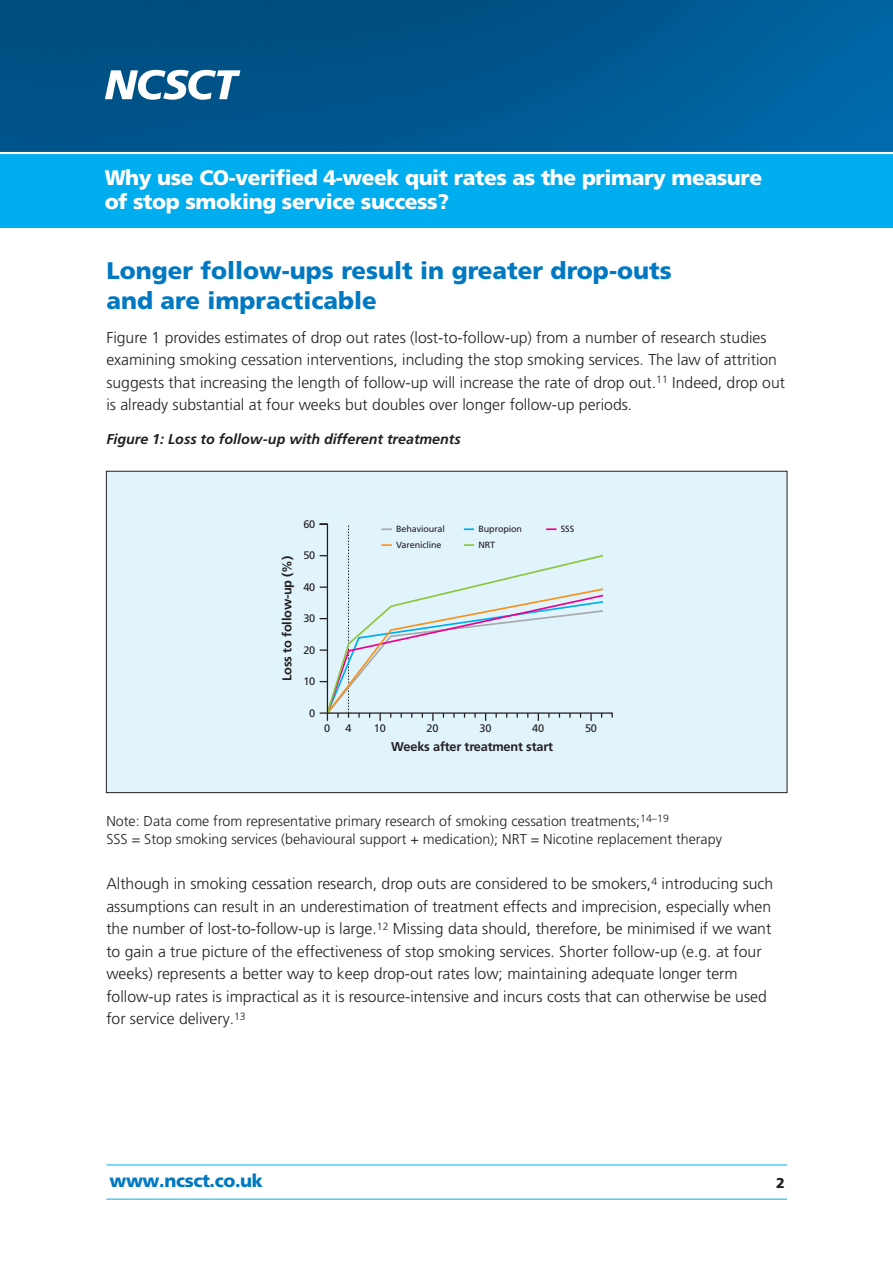
<style>
.page{position:relative;width:893px;height:1263px;background:#fff}
.page>*{position:absolute;margin:0;border:0;box-sizing:border-box;transform-origin:0 0}
.t1{font:900 24px/30px "Frutiger LT Pro";color:#0079c2}
.t2{font:900 21px/24px "Frutiger LT Pro";letter-spacing:-.02em;color:#fff}
.t3{font:900 18px "Frutiger LT Pro";letter-spacing:-.02em;color:#0079c2}
.t4{font:300 15.75px/22.5px "Frutiger LT Pro";color:#231f20}
.t5{font:300 14.25px/18px "Frutiger LT Pro";color:#231f20}
.t6{font:italic 700 14.25px "Frutiger LT Pro";color:#231f20}
.t7{font:900 14.25px "Frutiger LT Pro";color:#231f20}
.t8{font:700 12.75px "Frutiger";letter-spacing:-.015em;color:#231f20}
.t9{font:10.95px "Frutiger";letter-spacing:-.015em;color:#231f20}
.t10{font:9px "Frutiger";letter-spacing:-.015em;color:#231f20}
</style>
<div class="page">
<div style="left:0;top:0;width:892px;height:227px;background:#00aeef"></div>
<hr style="left:106px;top:1165px;width:681px;height:1px;background:#00aeef">
<hr style="left:106px;top:1199px;width:681px;height:1px;background:#00aeef">
<img style="left:0;top:0;width:892px;height:152px">
<svg style="left:105px;top:70px;width:135px;height:30px;background:#7ea7c2"></svg>
<hr style="left:0;top:152px;width:892px;height:2px;background:#fff">
<div style="left:106px;top:471px;width:681px;height:322px;background:#e1f4fc"></div>
<svg style="left:319px;top:523px;width:294px;height:196px"></svg>
<h2 class="t2" style="left:105px;top:168px;width:659px">Why use CO-verified 4-week quit rates as the primary measure of stop smoking service success?</h2>
<h1 class="t1" style="left:106px;top:258px;width:567px">Longer follow-ups result in greater drop-outs and are impracticable</h1>
<p class="t4" style="left:106px;top:328px;width:680px">Figure 1 provides estimates of drop out rates (lost-to-follow-up) from a number of research studies examining smoking cessation interventions, including the stop smoking services. The law of attrition suggests that increasing the length of follow-up will increase the rate of drop out.<sup>11</sup> Indeed, drop out is already substantial at four weeks but doubles over longer follow-up periods.</p>
<p class="t6" style="left:106px;top:434px;width:356px">Figure 1: Loss to follow-up with different treatments</p>
<p class="t8" style="left:282px;top:681px;width:127px;rotate:-90deg">Loss to follow-up (%)</p>
<p class="t9" style="left:303px;top:520px;width:14px">60</p>
<p class="t9" style="left:303px;top:551px;width:14px">50</p>
<p class="t9" style="left:303px;top:583px;width:14px">40</p>
<p class="t9" style="left:303px;top:614px;width:14px">30</p>
<p class="t9" style="left:303px;top:646px;width:14px">20</p>
<p class="t9" style="left:303px;top:677px;width:14px">10</p>
<p class="t9" style="left:309px;top:709px;width:8px">0</p>
<p class="t10" style="left:396px;top:525px;width:50px">Behavioural</p>
<p class="t10" style="left:478px;top:525px;width:45px">Bupropion</p>
<p class="t10" style="left:561px;top:525px;width:15px">SSS</p>
<p class="t10" style="left:396px;top:541px;width:47px">Varenicline</p>
<p class="t10" style="left:478px;top:541px;width:18px">NRT</p>
<p class="t9" style="left:324px;top:724px;width:8px">0</p>
<p class="t9" style="left:374px;top:724px;width:14px">10</p>
<p class="t9" style="left:345px;top:724px;width:8px">4</p>
<p class="t9" style="left:426px;top:724px;width:14px">20</p>
<p class="t9" style="left:479px;top:724px;width:14px">30</p>
<p class="t9" style="left:532px;top:724px;width:14px">40</p>
<p class="t9" style="left:585px;top:724px;width:14px">50</p>
<p class="t8" style="left:391px;top:741px;width:163px">Weeks after treatment start</p>
<p class="t5" style="left:106px;top:814px;width:617px">Note: Data come from representative primary research of smoking cessation treatments;<sup>14–19<br></sup>SSS = Stop smoking services (behavioural support + medication); NRT = Nicotine replacement therapy</p>
<p class="t4" style="left:106px;top:875px;width:668px">Although in smoking cessation research, drop outs are considered to be smokers,<sup>4</sup> introducing such assumptions can result in an underestimation of treatment effects and imprecision, especially when the number of lost-to-follow-up is large.<sup>12</sup> Missing data should, therefore, be minimised if we want to gain a true picture of the effectiveness of stop smoking services. Shorter follow-up (e.g. at four weeks) represents a better way to keep drop-out rates low; maintaining adequate longer term follow-up rates is impractical as it is resource-intensive and incurs costs that can otherwise be used for service delivery.<sup>13</sup></p>
<p class="t3" style="left:109px;top:1174px;width:155px">www.ncsct.co.uk</p>
<p class="t7" style="left:776px;top:1178px;width:10px">2</p>
</div>
